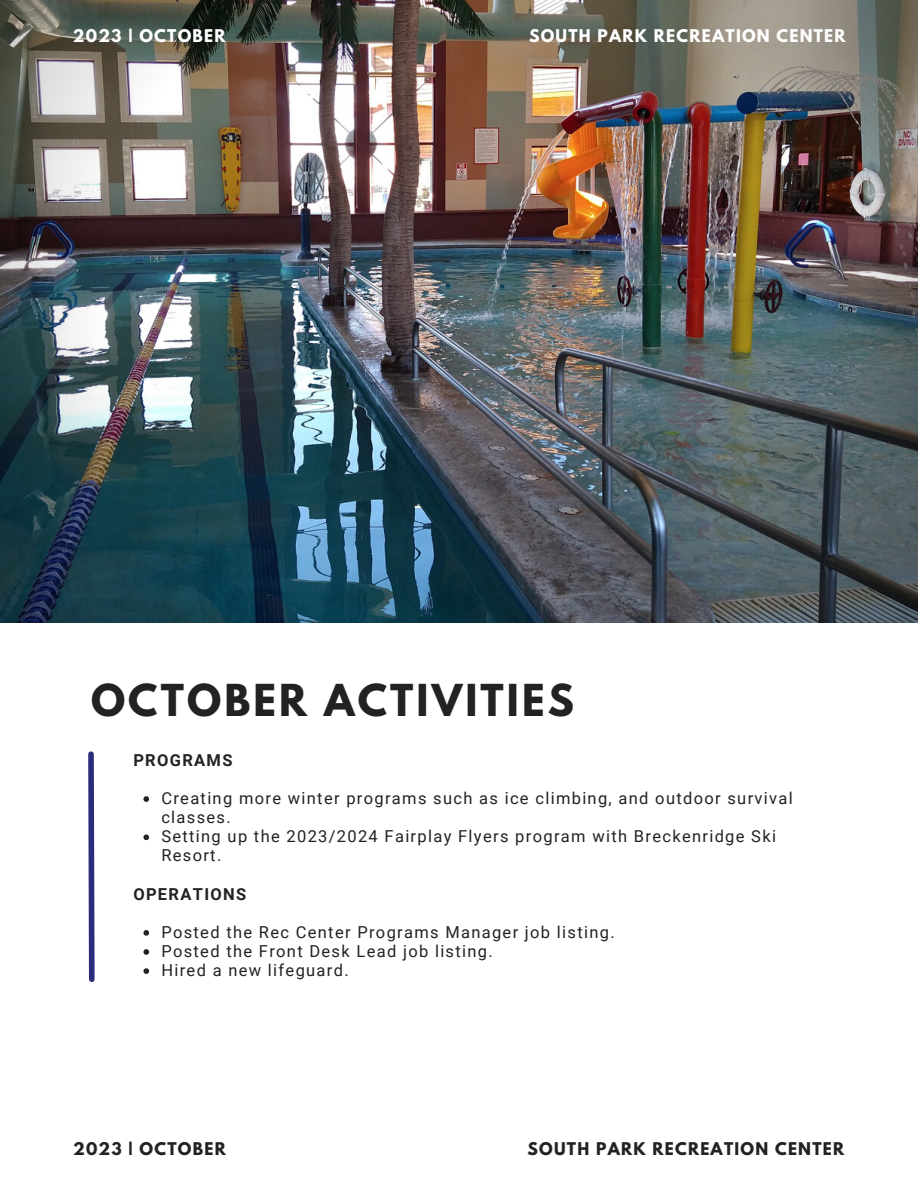
<style>
.page{position:relative;width:918px;height:1188px;background:#fff}
.page>*{position:absolute;margin:0;border:0;box-sizing:border-box;transform-origin:0 0}
.t1{font:700 39px "League Spartan";letter-spacing:.08em;color:#222}
.t2{font:16.5px/19px "Roboto";letter-spacing:.08em;color:#222}
.t3{font:700 16.5px "Roboto";letter-spacing:.08em;color:#222}
.t4{font:700 15.6px "League Spartan";letter-spacing:.08em;color:#fff}
.t5{font:700 15.6px "League Spartan";letter-spacing:.08em;color:#222}
</style>
<div class="page">
<img style="left:0;top:0;width:918px;height:623px">
<svg style="left:143px;top:796px;width:6px;height:6px"></svg>
<svg style="left:143px;top:834px;width:6px;height:6px"></svg>
<svg style="left:143px;top:930px;width:6px;height:6px"></svg>
<svg style="left:143px;top:949px;width:6px;height:6px"></svg>
<svg style="left:143px;top:968px;width:6px;height:6px"></svg>
<svg style="left:88px;top:751px;width:7px;height:231px;background:#555694"></svg>
<p class="t4" style="left:73px;top:28px;width:154px">2023 | OCTOBER</p>
<p class="t4" style="left:529px;top:28px;width:318px">SOUTH PARK RECREATION CENTER</p>
<p class="t1" style="left:91px;top:681px;width:484px">OCTOBER ACTIVITIES</p>
<p class="t3" style="left:133px;top:751px;width:101px">PROGRAMS</p>
<p class="t2" style="left:161px;top:789px;width:633px">Creating more winter programs such as ice climbing, and outdoor survival classes.</p>
<p class="t2" style="left:161px;top:827px;width:616px">Setting up the 2023/2024 Fairplay Flyers program with Breckenridge Ski<br>Resort.</p>
<p class="t3" style="left:133px;top:884px;width:114px">OPERATIONS</p>
<p class="t2" style="left:161px;top:923px;width:455px">Posted the Rec Center Programs Manager job listing.</p>
<p class="t2" style="left:161px;top:942px;width:333px">Posted the Front Desk Lead job listing.</p>
<p class="t2" style="left:161px;top:961px;width:189px">Hired a new lifeguard.</p>
<p class="t5" style="left:73px;top:1141px;width:154px">2023 | OCTOBER</p>
<p class="t5" style="left:528px;top:1141px;width:318px">SOUTH PARK RECREATION CENTER</p>
</div>
